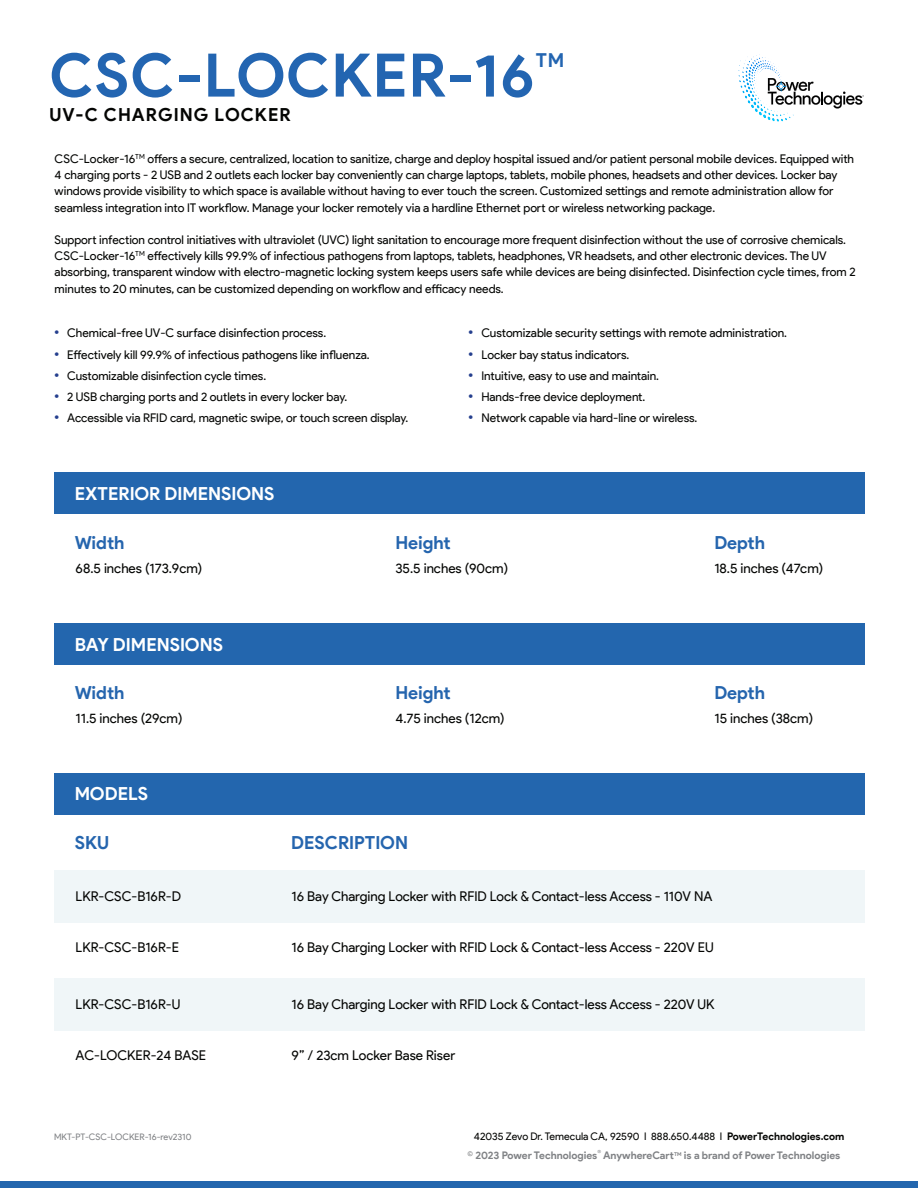
<style>
.page{position:relative;width:918px;height:1188px;background:#fff}
.page>*{position:absolute;margin:0;border:0;box-sizing:border-box;transform-origin:0 0}
.t1{font:700 60px "Product Sans";letter-spacing:.02em;color:#2365b1}
.t2{font:700 19.2px "Product Sans";color:#2365b1}
.t3{font:700 18px "Product Sans";color:#2565ae}
.t4{font:700 18px "Product Sans";color:#fff}
.t5{font:700 18px "Product Sans";letter-spacing:.06em;color:#040503}
.t6{font:13.5px "Product Sans";color:#040503}
.t7{font:12px/16.2px "Product Sans";color:#040503}
.t8{font:700 10.5px "Product Sans";color:#808285}
.t9{font:10.5px "Product Sans";color:#040503}
.t10{font:9px "Product Sans";color:#808285}
.s1{font-size:15px;color:#253f8e}
.s2{font-weight:700}
</style>
<div class="page">
<div style="left:54px;top:473px;width:810px;height:41px;background:#2366ae"></div>
<div style="left:54px;top:623px;width:810px;height:42px;background:#2366ae"></div>
<div style="left:54px;top:773px;width:810px;height:42px;background:#2366ae"></div>
<div style="left:0;top:1181px;width:918px;height:7px;background:#2366ae"></div>
<div style="left:54px;top:870px;width:810px;height:52px;background:#f0f6f8"></div>
<div style="left:54px;top:978px;width:810px;height:52px;background:#f0f6f8"></div>
<svg style="left:740px;top:54px;width:31px;height:10px"></svg>
<svg style="left:768px;top:78px;width:96px;height:31px"></svg>
<h1 class="t1" style="left:50px;top:53px;width:487px">CSC-LOCKER-16</h1>
<h2 class="t2" style="left:536px;top:53px;width:30px">TM</h2>
<h3 class="t5" style="left:50px;top:108px;width:243px">UV-C CHARGING LOCKER</h3>
<p class="t7" style="left:55px;top:152px;width:801px">CSC-Locker-16<sup>TM</sup> offers a secure, centralized, location to sanitize, charge and deploy hospital issued and/or patient personal mobile devices. Equipped with 4 charging ports - 2 USB and 2 outlets each locker bay conveniently can charge laptops, tablets, mobile phones, headsets and other devices. Locker bay windows provide visibility to which space is available without having to ever touch the screen. Customized settings and remote administration allow for seamless integration into IT workflow. Manage your locker remotely via a hardline Ethernet port or wireless networking package.</p>
<p class="t7" style="left:55px;top:232px;width:803px">Support infection control initiatives with ultraviolet (UVC) light sanitation to encourage more frequent disinfection without the use of corrosive chemicals.<br>CSC-Locker-16<sup>TM</sup> effectively kills 99.9% of infectious pathogens from laptops, tablets, headphones, VR headsets, and other electronic devices. The UV absorbing, transparent window with electro-magnetic locking system keeps users safe while devices are being disinfected. Disinfection cycle times, from 2 minutes to 20 minutes, can be customized depending on workflow and efficacy needs.</p>
<p class="t7" style="left:54px;top:325px;width:274px"><span class="s1">•</span> Chemical-free UV-C surface disinfection process.</p>
<p class="t7" style="left:54px;top:347px;width:317px"><span class="s1">•</span> Effectively kill 99.9% of infectious pathogens like influenza.</p>
<p class="t7" style="left:54px;top:368px;width:214px"><span class="s1">•</span> Customizable disinfection cycle times.</p>
<p class="t7" style="left:54px;top:389px;width:295px"><span class="s1">•</span> 2 USB charging ports and 2 outlets in every locker bay.</p>
<p class="t7" style="left:54px;top:411px;width:356px"><span class="s1">•</span> Accessible via RFID card, magnetic swipe, or touch screen display.</p>
<p class="t7" style="left:468px;top:325px;width:321px"><span class="s1">•</span> Customizable security settings with remote administration.</p>
<p class="t7" style="left:468px;top:347px;width:163px"><span class="s1">•</span> Locker bay status indicators.</p>
<p class="t7" style="left:468px;top:368px;width:193px"><span class="s1">•</span> Intuitive, easy to use and maintain.</p>
<p class="t7" style="left:468px;top:389px;width:179px"><span class="s1">•</span> Hands-free device deployment.</p>
<p class="t7" style="left:468px;top:411px;width:231px"><span class="s1">•</span> Network capable via hard-line or wireless.</p>
<h3 class="t4" style="left:75px;top:487px;width:201px">EXTERIOR DIMENSIONS</h3>
<h3 class="t3" style="left:75px;top:535px;width:51px">Width</h3>
<h3 class="t3" style="left:395px;top:535px;width:57px">Height</h3>
<h3 class="t3" style="left:714px;top:535px;width:52px">Depth</h3>
<p class="t6" style="left:76px;top:562px;width:128px">68.5 inches (173.9cm)</p>
<h3 class="t4" style="left:75px;top:637px;width:150px">BAY DIMENSIONS</h3>
<h3 class="t3" style="left:75px;top:686px;width:51px">Width</h3>
<p class="t6" style="left:76px;top:713px;width:108px">11.5 inches (29cm)</p>
<h3 class="t4" style="left:75px;top:787px;width:75px">MODELS</h3>
<h3 class="t3" style="left:75px;top:835px;width:36px">SKU</h3>
<p class="t6" style="left:395px;top:562px;width:114px">35.5 inches (90cm)</p>
<h3 class="t3" style="left:395px;top:686px;width:57px">Height</h3>
<p class="t6" style="left:395px;top:713px;width:111px">4.75 inches (12cm)</p>
<h3 class="t3" style="left:291px;top:835px;width:118px">DESCRIPTION</h3>
<p class="t6" style="left:714px;top:562px;width:110px">18.5 inches (47cm)</p>
<h3 class="t3" style="left:714px;top:686px;width:52px">Depth</h3>
<p class="t6" style="left:714px;top:713px;width:100px">15 inches (38cm)</p>
<p class="t6" style="left:76px;top:891px;width:107px">LKR-CSC-B16R-D</p>
<p class="t6" style="left:292px;top:891px;width:422px">16 Bay Charging Locker with RFID Lock &amp; Contact-less Access - 110V NA</p>
<p class="t6" style="left:76px;top:942px;width:105px">LKR-CSC-B16R-E</p>
<p class="t6" style="left:292px;top:942px;width:424px">16 Bay Charging Locker with RFID Lock &amp; Contact-less Access - 220V EU</p>
<p class="t6" style="left:76px;top:999px;width:106px">LKR-CSC-B16R-U</p>
<p class="t6" style="left:292px;top:999px;width:424px">16 Bay Charging Locker with RFID Lock &amp; Contact-less Access - 220V UK</p>
<p class="t6" style="left:76px;top:1050px;width:132px">AC-LOCKER-24 BASE</p>
<p class="t6" style="left:292px;top:1050px;width:165px">9” / 23cm Locker Base Riser</p>
<p class="t10" style="left:54px;top:1133px;width:139px">MKT-PT-CSC-LOCKER-16-rev2310</p>
<p class="t9" style="left:474px;top:1132px;width:372px">42035 Zevo Dr. Temecula CA, 92590 I 888.650.4488 I <span class="s2">PowerTechnologies.com</span></p>
<p class="t8" style="left:467px;top:1152px;width:374px">© 2023 Power Technologies<sup>®</sup> AnywhereCart<sup>TM</sup> is a brand of Power Technologies</p>
</div>
